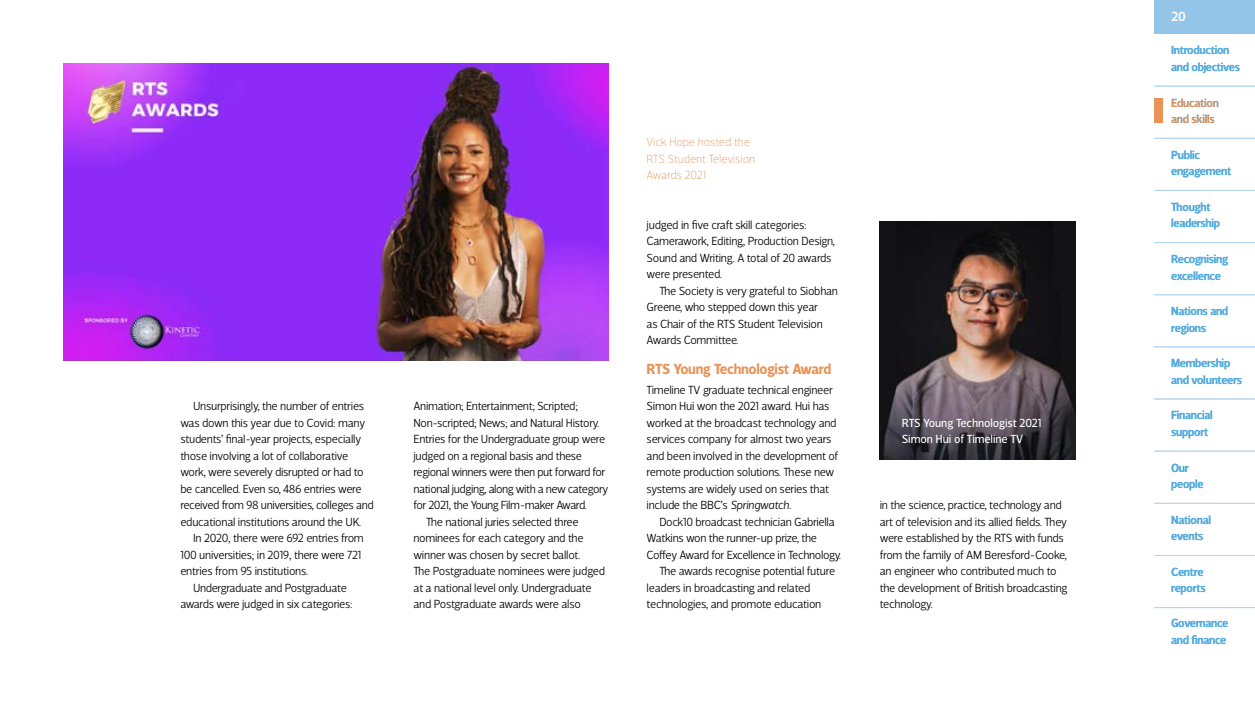
<style>
.page{position:relative;width:1255px;height:706px;background:#fff}
.page>*{position:absolute;margin:0;border:0;box-sizing:border-box;transform-origin:0 0}
.t1{font:700 15px "Velino Sans";letter-spacing:-.02em;color:#e89358}
.t2{font:500 13.5px "Velino Sans";color:#fff}
.t3{font:300 12px/16.5px "Velino Sans";letter-spacing:-.025em;color:#000}
.t4{font:500 12px/16.5px "Velino Sans";letter-spacing:-.025em;color:#55adde}
.t5{font:100 12px/16.5px "Velino Sans";letter-spacing:-.01em;color:#e89358}
.t6{font:12px/16.5px "Velino Sans";letter-spacing:-.01em;color:#fff}
.t7{font:500 12px/16.5px "Velino Sans";letter-spacing:-.025em;color:#e89358}
.s1{font-style:italic}
</style>
<div class="page">
<div style="left:1154px;top:0;width:100px;height:34px;background:#94c5e9"></div>
<hr style="left:1154px;top:86px;width:100px;height:1px;background:#b6d6f0">
<hr style="left:1154px;top:138px;width:100px;height:1px;background:#b6d6f0">
<hr style="left:1154px;top:190px;width:100px;height:1px;background:#b6d6f0">
<hr style="left:1154px;top:242px;width:100px;height:1px;background:#b6d6f0">
<hr style="left:1154px;top:294px;width:100px;height:1px;background:#b6d6f0">
<hr style="left:1154px;top:346px;width:100px;height:1px;background:#b6d6f0">
<hr style="left:1154px;top:399px;width:100px;height:1px;background:#b6d6f0">
<hr style="left:1154px;top:451px;width:100px;height:1px;background:#b6d6f0">
<hr style="left:1154px;top:503px;width:100px;height:1px;background:#b6d6f0">
<hr style="left:1154px;top:555px;width:100px;height:1px;background:#b6d6f0">
<hr style="left:1154px;top:607px;width:100px;height:1px;background:#b6d6f0">
<div style="left:1154px;top:98px;width:8px;height:25px;background:#e89358"></div>
<img style="left:64px;top:64px;width:544px;height:297px">
<img style="left:879px;top:221px;width:196px;height:239px">
<p class="t3" style="left:180px;top:398px;width:195px;text-indent:13px">Unsurprisingly, the number of entries was down this year due to Covid: many students’ final-year projects, especially those involving a lot of collaborative work, were severely disrupted or had to be cancelled. Even so, 486 entries were received from 98 universities, colleges and educational institutions around the UK.</p>
<p class="t3" style="left:180px;top:530px;width:185px;text-indent:13px">In 2020, there were 692 entries from<br>100 universities; in 2019, there were 721 entries from 95 institutions.</p>
<p class="t3" style="left:180px;top:580px;width:174px;text-align:center">Undergraduate and Postgraduate awards were judged in six categories:</p>
<p class="t3" style="left:413px;top:398px;width:166px">Animation; Entertainment; Scripted;</p>
<p class="t3" style="left:413px;top:415px;width:187px">Non-scripted; News; and Natural History.</p>
<p class="t3" style="left:413px;top:431px;width:193px">Entries for the Undergraduate group were</p>
<p class="t3" style="left:413px;top:448px;width:170px">judged on a regional basis and these</p>
<p class="t3" style="left:413px;top:464px;width:193px">regional winners were then put forward for</p>
<p class="t3" style="left:413px;top:481px;width:196px">national judging, along with a new category</p>
<p class="t3" style="left:413px;top:497px;width:175px">for 2021, the Young Film-maker Award.</p>
<p class="t3" style="left:426px;top:514px;width:154px">The national juries selected three</p>
<p class="t3" style="left:413px;top:530px;width:172px">nominees for each category and the</p>
<p class="t3" style="left:413px;top:547px;width:169px">winner was chosen by secret ballot.</p>
<p class="t3" style="left:413px;top:563px;width:193px">The Postgraduate nominees were judged</p>
<p class="t3" style="left:413px;top:580px;width:180px">at a national level only. Undergraduate</p>
<p class="t3" style="left:413px;top:596px;width:169px">and Postgraduate awards were also</p>
<p class="t5" style="left:646px;top:134px;width:110px">Vick Hope hosted the<br>RTS Student Television<br>Awards 2021</p>
<p class="t3" style="left:646px;top:217px;width:190px">judged in five craft skill categories:<br>Camerawork, Editing, Production Design, Sound and Writing. A total of 20 awards were presented.</p>
<p class="t3" style="left:646px;top:283px;width:193px;text-indent:13px">The Society is very grateful to Siobhan<br>Greene, who stepped down this year<br>as Chair of the RTS Student Television<br>Awards Committee.</p>
<p class="t1" style="left:646px;top:361px;width:186px">RTS Young Technologist Award</p>
<p class="t3" style="left:646px;top:382px;width:193px">Timeline TV graduate technical engineer Simon Hui won the 2021 award. Hui has worked at the broadcast technology and services company for almost two years and been involved in the development of remote production solutions. These new systems are widely used on series that include the BBC’s <span class="s1">Springwatch</span>.</p>
<p class="t3" style="left:659px;top:514px;width:177px">Dock10 broadcast technician Gabriella</p>
<p class="t3" style="left:646px;top:530px;width:172px">Watkins won the runner-up prize, the</p>
<p class="t3" style="left:646px;top:547px;width:196px">Coffey Award for Excellence in Technology.</p>
<p class="t3" style="left:659px;top:563px;width:177px">The awards recognise potential future</p>
<p class="t3" style="left:646px;top:580px;width:165px">leaders in broadcasting and related</p>
<p class="t3" style="left:646px;top:596px;width:176px">technologies, and promote education</p>
<p class="t6" style="left:901px;top:415px;width:141px">RTS Young Technologist 2021<br>Simon Hui of Timeline TV</p>
<p class="t3" style="left:879px;top:497px;width:189px">in the science, practice, technology and art of television and its allied fields. They were established by the RTS with funds from the family of AM Beresford-Cooke, an engineer who contributed much to the development of British broadcasting technology.</p>
<p class="t2" style="left:1171px;top:9px;width:16px">20</p>
<p class="t4" style="left:1171px;top:43px;width:70px">Introduction and objectives</p>
<p class="t7" style="left:1171px;top:95px;width:49px">Education and skills</p>
<p class="t4" style="left:1171px;top:147px;width:62px">Public engagement</p>
<p class="t4" style="left:1171px;top:199px;width:50px">Thought leadership</p>
<p class="t4" style="left:1171px;top:251px;width:58px">Recognising excellence</p>
<p class="t4" style="left:1171px;top:303px;width:59px">Nations and regions</p>
<p class="t4" style="left:1171px;top:355px;width:72px">Membership and volunteers</p>
<p class="t4" style="left:1171px;top:407px;width:43px">Financial support</p>
<p class="t4" style="left:1171px;top:460px;width:34px">Our people</p>
<p class="t4" style="left:1171px;top:512px;width:41px">National events</p>
<p class="t4" style="left:1171px;top:564px;width:36px">Centre reports</p>
<p class="t4" style="left:1171px;top:615px;width:59px">Governance and finance</p>
</div>
